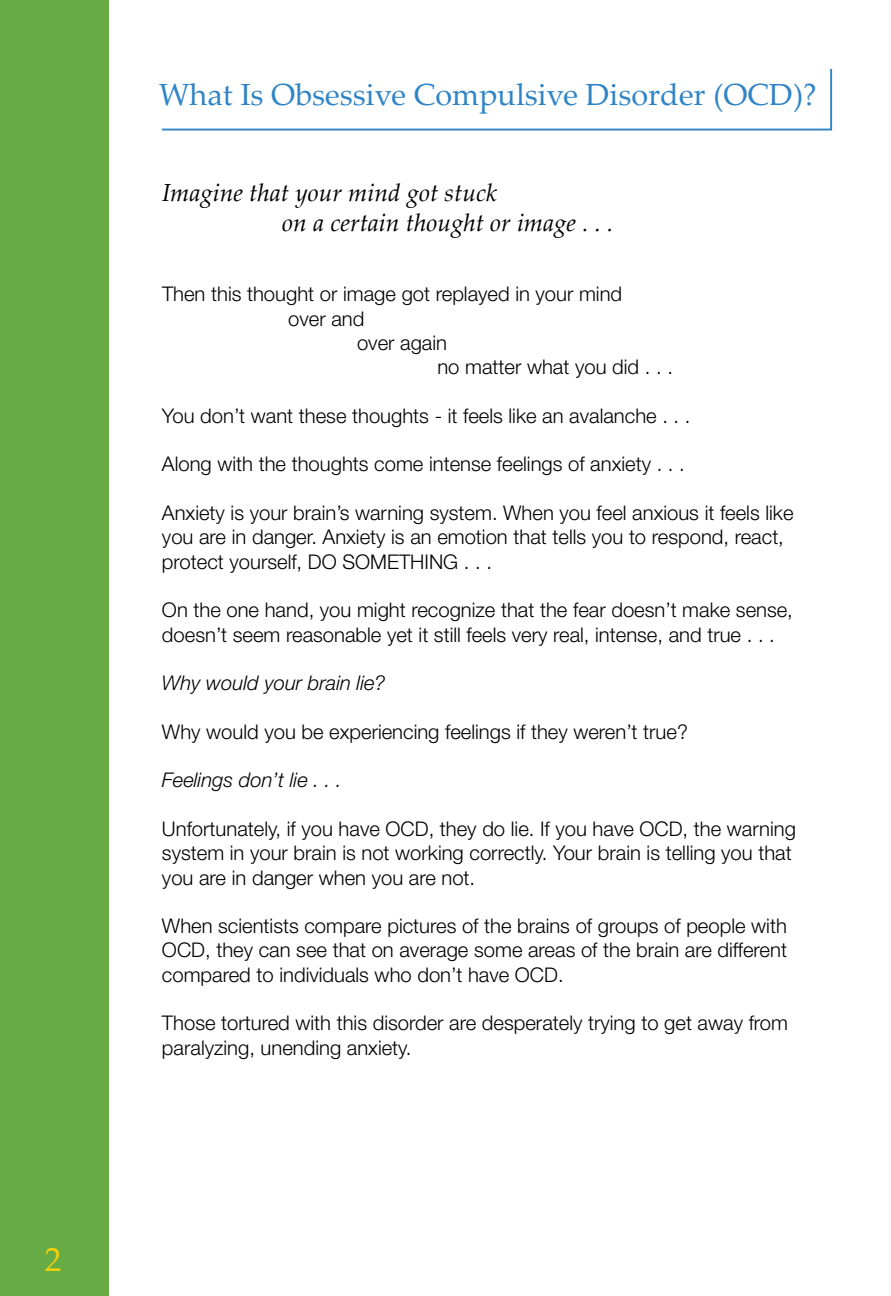
<style>
.page{position:relative;width:891px;height:1296px;background:#fff}
.page>*{position:absolute;margin:0;border:0;box-sizing:border-box;transform-origin:0 0}
.t1{font:33.75px "Palatino Linotype";color:#f1d00e}
.t2{font:30.6px "Palatino Linotype";color:#3084c6}
.t3{font:italic 24.75px/29.7px "Palatino Linotype";color:#000}
.t4{font:300 20.25px/24.3px "Helvetica Neue";color:#000}
.t5{font:italic 300 20.25px "Helvetica Neue";color:#000}
</style>
<div class="page">
<div style="left:0;top:0;width:109px;height:1296px;background:#67ab44"></div>
<svg style="left:162px;top:68px;width:671px;height:63px"></svg>
<h1 class="t1" style="left:45px;top:1235px;width:18px">2</h1>
<h2 class="t2" style="left:159px;top:73px;width:659px">What Is Obsessive Compulsive Disorder (OCD)?</h2>
<p class="t3" style="left:282px;top:177px;width:333px;text-indent:-120px">Imagine that your mind got stuck<br>on a certain thought or image . . .</p>
<p class="t4" style="left:162px;top:282px;width:462px">Then this thought or image got replayed in your mind</p>
<p class="t4" style="left:288px;top:306px;width:78px">over and</p>
<p class="t4" style="left:357px;top:330px;width:92px">over again</p>
<p class="t4" style="left:437px;top:354px;width:237px">no matter what you did . . .</p>
<p class="t4" style="left:162px;top:403px;width:530px">You don’t want these thoughts - it feels like an avalanche . . .</p>
<p class="t4" style="left:162px;top:452px;width:524px">Along with the thoughts come intense feelings of anxiety . . .</p>
<p class="t4" style="left:162px;top:500px;width:633px">Anxiety is your brain’s warning system. When you feel anxious it feels like you are in danger. Anxiety is an emotion that tells you to respond, react, protect yourself, DO SOMETHING . . .</p>
<p class="t4" style="left:162px;top:597px;width:632px">On the one hand, you might recognize that the fear doesn’t make sense, doesn’t seem reasonable yet it still feels very real, intense, and true . . .</p>
<p class="t5" style="left:162px;top:671px;width:225px">Why would your brain lie?</p>
<p class="t4" style="left:162px;top:719px;width:527px">Why would you be experiencing feelings if they weren’t true?</p>
<p class="t5" style="left:162px;top:768px;width:181px">Feelings don’t lie . . .</p>
<p class="t4" style="left:162px;top:816px;width:635px">Unfortunately, if you have OCD, they do lie. If you have OCD, the warning system in your brain is not working correctly. Your brain is telling you that you are in danger when you are not.</p>
<p class="t4" style="left:162px;top:913px;width:627px;text-align:justify">When scientists compare pictures of the brains of groups of people with OCD, they can see that on average some areas of the brain are different compared to individuals who don’t have OCD.</p>
<p class="t4" style="left:162px;top:1011px;width:628px">Those tortured with this disorder are desperately trying to get away from paralyzing, unending anxiety.</p>
</div>
